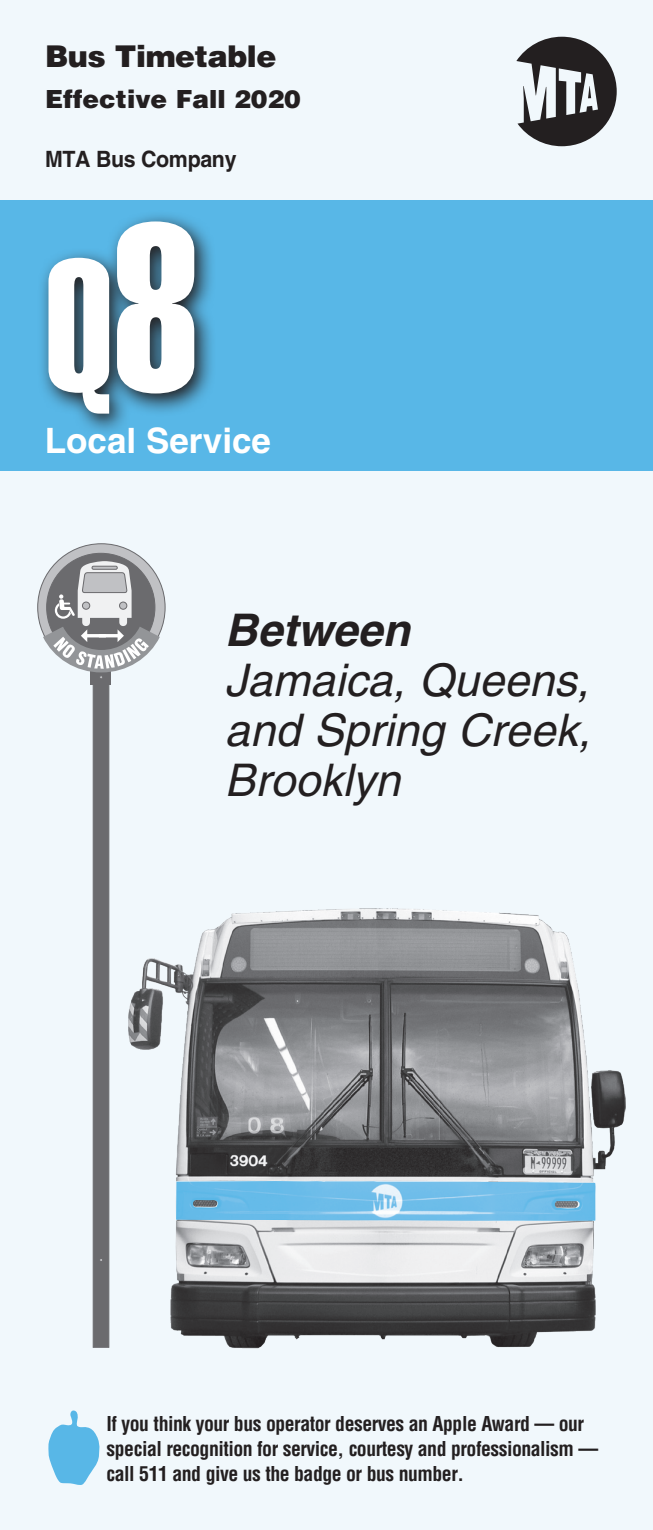
<style>
.page{position:relative;width:653px;height:1530px;background:#fff}
.page>*{position:absolute;margin:0;border:0;box-sizing:border-box;transform-origin:0 0}
.t1{font:182.5px "Helvetica LT Pro X Compressed";color:#fff}
.Cov_Route_Desc_Ind{font:italic 45px/50px "Helvetica LT Pro";color:#231f20}
.ServiceType{font:700 35px "Helvetica LT Pro";color:#fff}
.t2{font:900 30px "Helvetica LT Pro";letter-spacing:-.015em;color:#231f20}
.t3{font:900 25px "Helvetica LT Pro";color:#231f20}
.t4{font:700 22.5px "Helvetica LT Pro";letter-spacing:-.015em;color:#231f20;scale:.95 1}
.t5{font:700 condensed 20px/25px "Helvetica LT Pro";letter-spacing:-.025em;color:#231f20}
.s1{font-size:232.5px}
.s2{font-weight:700}
</style>
<div class="page">
<div style="left:0;top:0;width:652px;height:1530px;background:#f1f8fc"></div>
<img style="left:128px;top:909px;width:497px;height:440px">
<img style="left:176px;top:1181px;width:420px;height:40px">
<div style="left:0;top:200px;width:652px;height:270px;background:#58b7e7"></div>
<div style="left:93px;top:671px;width:16px;height:677px;background:#6b6b6e"></div>
<div style="left:90px;top:661px;width:21px;height:24px;background:#6b6b6e"></div>
<svg style="left:37px;top:552px;width:129px;height:127px"></svg>
<svg style="left:516px;top:37px;width:100px;height:109px"></svg>
<svg style="left:48px;top:1410px;width:52px;height:75px"></svg>
<svg style="left:42px;top:215px;width:170px;height:216px"></svg>
<h3 class="t2" style="left:45px;top:36px;width:233px">Bus Timetable</h3>
<p class="t3" style="left:45px;top:83px;width:257px">Effective Fall 2020</p>
<p class="t4" style="left:45px;top:145px;width:203px">MTA Bus Company</p>
<p class="t1" style="left:45px;top:216px;width:155px">Q<span class="s1">8</span></p>
<p class="ServiceType" style="left:45px;top:420px;width:228px">Local Service</p>
<p class="Cov_Route_Desc_Ind" style="left:225px;top:605px;width:367px"><span class="s2">Between<br></span>Jamaica, Queens, and Spring Creek,<br>Brooklyn</p>
<p class="t5" style="left:107px;top:1411px;width:493px">If you think your bus operator deserves an Apple Award — our special recognition for service, courtesy and professionalism — call 511 and give us the badge or bus number.</p>
</div>
